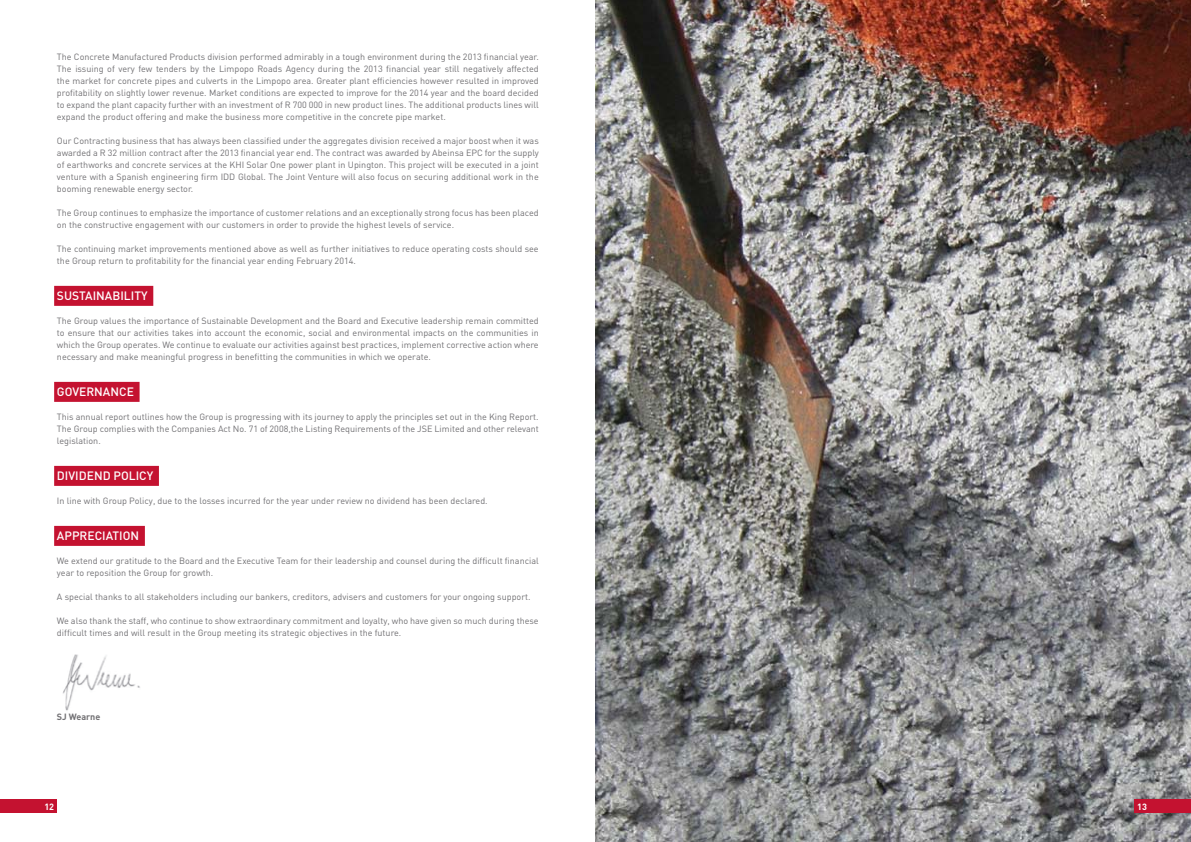
<style>
.page{position:relative;width:1191px;height:842px;background:#fff}
.page>*{position:absolute;margin:0;border:0;box-sizing:border-box;transform-origin:0 0}
.t1{font:500 12px "DIN";color:#fff}
.t2{font:9px/12px "DIN";color:#717073;text-align:justify}
.t3{font:700 9px "DIN";color:#717073}
.t4{font:700 9px "DIN";color:#fff}
</style>
<div class="page">
<div style="left:0;top:799px;width:57px;height:14px;background:#c41230"></div>
<img style="left:595px;top:0;width:596px;height:842px">
<div style="left:1134px;top:799px;width:57px;height:14px;background:#c41230"></div>
<div style="left:54px;top:286px;width:99px;height:20px;background:#c41230"></div>
<div style="left:54px;top:382px;width:86px;height:20px;background:#c41230"></div>
<div style="left:54px;top:466px;width:105px;height:20px;background:#c41230"></div>
<div style="left:54px;top:526px;width:91px;height:20px;background:#c41230"></div>
<img style="left:63px;top:654px;width:77px;height:57px">
<p class="t2" style="left:57px;top:51px;width:483px">The Concrete Manufactured Products division performed admirably in a tough environment during the 2013 financial year.<br>The issuing of very few tenders by the Limpopo Roads Agency during the 2013 financial year still negatively affected the market for concrete pipes and culverts in the Limpopo area. Greater plant efficiencies however resulted in improved profitability on slightly lower revenue. Market conditions are expected to improve for the 2014 year and the board decided to expand the plant capacity further with an investment of R 700 000 in new product lines. The additional products lines will expand the product offering and make the business more competitive in the concrete pipe market.</p>
<p class="t2" style="left:57px;top:135px;width:483px">Our Contracting business that has always been classified under the aggregates division received a major boost when it was awarded a R 32 million contract after the 2013 financial year end. The contract was awarded by Abeinsa EPC for the supply of earthworks and concrete services at the KHI Solar One power plant in Upington. This project will be executed in a joint venture with a Spanish engineering firm IDD Global. The Joint Venture will also focus on securing additional work in the booming renewable energy sector.</p>
<p class="t2" style="left:57px;top:207px;width:483px">The Group continues to emphasize the importance of customer relations and an exceptionally strong focus has been placed on the constructive engagement with our customers in order to provide the highest levels of service.</p>
<p class="t2" style="left:57px;top:243px;width:483px">The continuing market improvements mentioned above as well as further initiatives to reduce operating costs should see the Group return to profitability for the financial year ending February 2014.</p>
<h1 class="t1" style="left:57px;top:288px;width:62px">SUSTAINABILIT</h1>
<h1 class="t1" style="left:141px;top:288px;width:8px">Y</h1>
<p class="t2" style="left:57px;top:315px;width:483px">The Group values the importance of Sustainable Development and the Board and Executive leadership remain committed to ensure that our activities takes into account the economic, social and environmental impacts on the communities in which the Group operates. We continue to evaluate our activities against best practices, implement corrective action where necessary and make meaningful progress in benefitting the communities in which we operate.</p>
<h1 class="t1" style="left:57px;top:384px;width:8px">GOVE</h1>
<h1 class="t1" style="left:86px;top:384px;width:33px">RNANCE</h1>
<p class="t2" style="left:57px;top:411px;width:483px">This annual report outlines how the Group is progressing with its journey to apply the principles set out in the King Report.<br>The Group complies with the Companies Act No. 71 of 2008,the Listing Requirements of the JSE Limited and other relevant legislation.</p>
<h1 class="t1" style="left:57px;top:468px;width:6px">DIVI</h1>
<h1 class="t1" style="left:79px;top:468px;width:43px">DEND POLIC</h1>
<h1 class="t1" style="left:147px;top:468px;width:8px">Y</h1>
<p class="t2" style="left:57px;top:495px;width:432px">In line with Group Policy, due to the losses incurred for the year under review no dividend has been declared.</p>
<h1 class="t1" style="left:57px;top:528px;width:9px">APP</h1>
<h1 class="t1" style="left:80px;top:528px;width:41px">RECIATION</h1>
<p class="t2" style="left:57px;top:555px;width:483px">We extend our gratitude to the Board and the Executive Team for their leadership and counsel during the difficult financial year to reposition the Group for growth.</p>
<p class="t2" style="left:57px;top:591px;width:475px">A special thanks to all stakeholders including our bankers, creditors, advisers and customers for your ongoing support.</p>
<p class="t2" style="left:57px;top:615px;width:483px">We also thank the staff, who continue to show extraordinary commitment and loyalty, who have given so much during these difficult times and will result in the Group meeting its strategic objectives in the future.</p>
<p class="t3" style="left:57px;top:711px;width:45px">SJ Wearne</p>
<p class="t4" style="left:44px;top:801px;width:11px">12</p>
<p class="t4" style="left:1137px;top:801px;width:11px">13</p>
</div>
